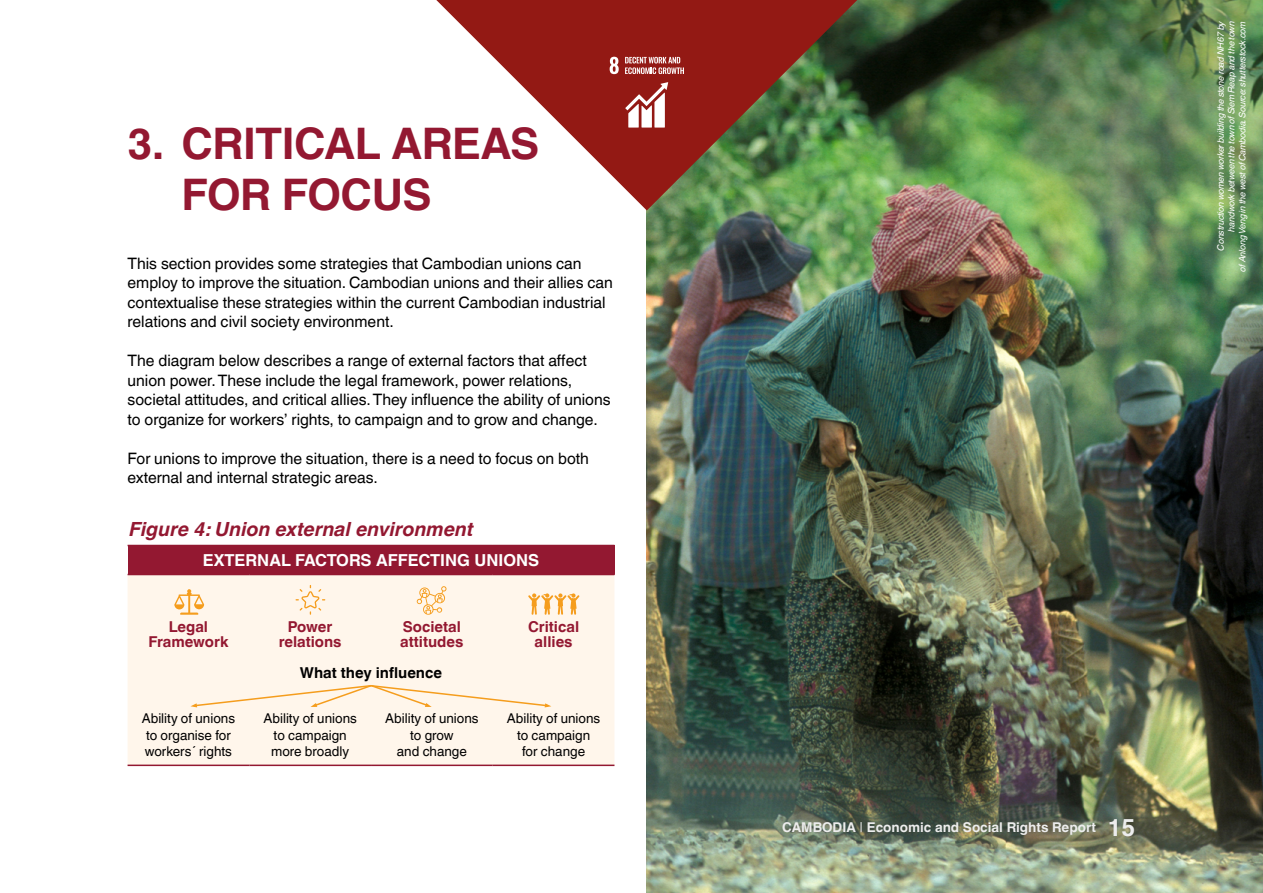
<style>
.page{position:relative;width:1263px;height:893px;background:#fff}
.page>*{position:absolute;margin:0;border:0;box-sizing:border-box;transform-origin:0 0}
.t1{font:700 43.5px/51px "Helvetica World";letter-spacing:-.01em;color:#931831}
.t2{font:italic 700 19.5px "Helvetica World";color:#931831}
.t3{font:700 16.5px "Helvetica World";color:#fff}
.t4{font:15.75px/19.5px "Helvetica World";color:#000}
.t5{font:700 15px/15px "Helvetica World";color:#931831;text-align:center}
.t6{font:700 15px "Helvetica World";color:#000}
.t7{font:13.5px/16.5px "Helvetica World";color:#000;text-align:center}
.t8{font:700 13.5px "Helvetica World";color:#ededed}
.t9{font:italic 9px/10.8px "Helvetica World";letter-spacing:-.02em;color:#fff;text-align:right}
.s1{font-weight:400}
.s2{font-size:24px}
</style>
<div class="page">
<img style="left:647px;top:0;width:616px;height:893px">
<svg style="left:436px;top:0;width:421px;height:210px"></svg>
<div style="left:128px;top:545px;width:486px;height:29px;background:#931831"></div>
<div style="left:128px;top:575px;width:486px;height:190px;background:#fff6eb"></div>
<hr style="left:128px;top:574px;width:121px;height:1px;background:#931831">
<hr style="left:249px;top:574px;width:122px;height:1px;background:#931831">
<hr style="left:371px;top:574px;width:122px;height:1px;background:#931831">
<hr style="left:493px;top:574px;width:121px;height:1px;background:#931831">
<hr style="left:128px;top:765px;width:121px;height:1px;background:#931831">
<hr style="left:249px;top:765px;width:122px;height:1px;background:#931831">
<hr style="left:371px;top:765px;width:122px;height:1px;background:#931831">
<hr style="left:493px;top:765px;width:121px;height:1px;background:#931831">
<svg style="left:174px;top:589px;width:30px;height:26px"></svg>
<svg style="left:417px;top:586px;width:29px;height:29px"></svg>
<svg style="left:296px;top:585px;width:29px;height:30px"></svg>
<svg style="left:528px;top:593px;width:51px;height:22px"></svg>
<svg style="left:190px;top:684px;width:361px;height:24px;background:#feeed9"></svg>
<svg style="left:610px;top:57px;width:9px;height:17px"></svg>
<svg style="left:625px;top:57px;width:59px;height:17px"></svg>
<svg style="left:625px;top:82px;width:43px;height:46px"></svg>
<h1 class="t1" style="left:182px;top:118px;width:359px;text-indent:-54px">3. CRITICAL AREAS<br>FOR FOCUS</h1>
<p class="t4" style="left:128px;top:253px;width:487px">This section provides some strategies that Cambodian unions can employ to improve the situation. Cambodian unions and their allies can contextualise these strategies within the current Cambodian industrial relations and civil society environment.</p>
<p class="t4" style="left:128px;top:351px;width:484px">The diagram below describes a range of external factors that affect union power. These include the legal framework, power relations, societal attitudes, and critical allies. They influence the ability of unions to organize for workers’ rights, to campaign and to grow and change.</p>
<p class="t4" style="left:128px;top:448px;width:463px">For unions to improve the situation, there is a need to focus on both external and internal strategic areas.</p>
<p class="t2" style="left:129px;top:517px;width:346px">Figure 4: Union external environment</p>
<p class="t3" style="left:203px;top:550px;width:338px">EXTERNAL FACTORS AFFECTING UNIONS</p>
<p class="t5" style="left:148px;top:619px;width:81px">Legal<br>Framework</p>
<p class="t5" style="left:279px;top:619px;width:64px">Power relations</p>
<p class="t5" style="left:400px;top:619px;width:65px;text-align:left">Societal attitudes</p>
<p class="t5" style="left:528px;top:619px;width:53px">Critical allies</p>
<p class="t6" style="left:300px;top:664px;width:144px">What they influence</p>
<p class="t7" style="left:142px;top:710px;width:95px;text-align:left">Ability of unions to organise for workers´ rights</p>
<p class="t7" style="left:263px;top:710px;width:95px">Ability of unions to campaign more broadly</p>
<p class="t7" style="left:385px;top:710px;width:95px">Ability of unions to grow<br>and change</p>
<p class="t7" style="left:507px;top:710px;width:95px">Ability of unions to campaign<br>for change</p>
<p class="t9" style="left:1215px;top:272px;width:253px;rotate:-90deg">Construction women worker building the stone road NH67 by handwork between the town of Siem Reap and the town<br>of Anlong Veng in the west of Cambodia. Source: shutterstock.com</p>
<p class="t8" style="left:782px;top:819px;width:355px">CAMBODIA <span class="s1">|</span> Economic and Social Rights Report <span class="s2">15</span></p>
</div>
